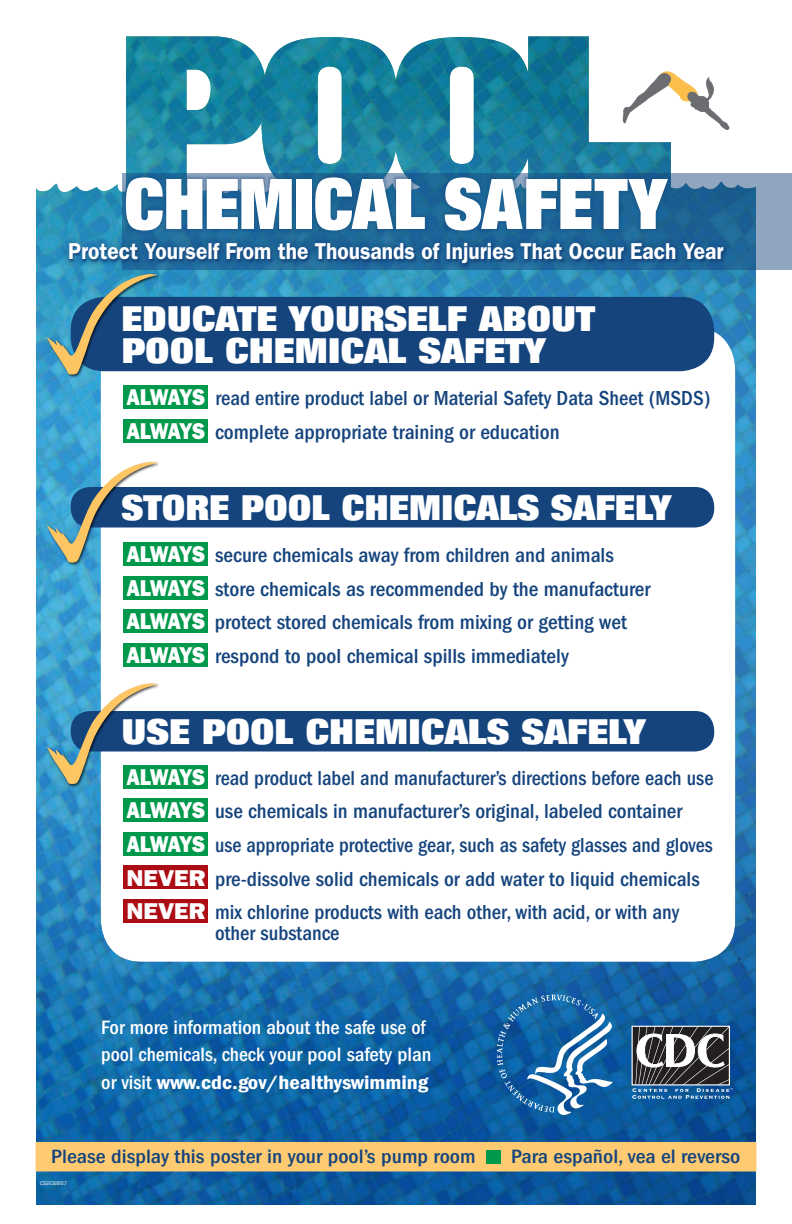
<style>
.page{position:relative;width:792px;height:1224px;background:#fff}
.page>*{position:absolute;margin:0;border:0;box-sizing:border-box;transform-origin:0 0}
.t1{font:800 70px "Folio Std";color:#fff;scale:.8 1}
.t2{font:800 34.7px/32px "Folio Std";color:#fff;scale:.95 1}
.t3{font:800 34.7px "Folio Std";color:#fff;scale:.92 1}
.body{font:600 23.1px "ITC Franklin Gothic Std";color:#fff;scale:.91 1}
.body-2{font:500 condensed 21px/20.9px "ITC Franklin Gothic Std";color:#15447d}
.body-3{font:500 condensed 20px/27.5px "ITC Franklin Gothic Std";color:#fff}
.body-4{font:500 condensed 20px "ITC Franklin Gothic Std";color:#15447d;scale:1.11 1}
.t4{font:5px "Eurostile LT Std";color:#fff}
.s1{font-family:"ITC Franklin Gothic Std Hvy";font-weight:400;font-stretch:normal;font-size:23px;color:#fff}
.s2{font-family:"ITC Franklin Gothic Std Dm Cd";font-weight:400;font-stretch:normal}
</style>
<div class="page">
<img style="left:36px;top:36px;width:720px;height:1169px">
<div style="left:121px;top:172px;width:671px;height:93px;background:#15447d;opacity:.73"></div>
<svg style="left:623px;top:67px;width:106px;height:63px"></svg>
<svg style="left:632px;top:1026px;width:101px;height:73px"></svg>
<svg style="left:497px;top:995px;width:116px;height:120px;background:#3377b0"></svg>
<div style="left:36px;top:1142px;width:720px;height:29px;background:#fecb72"></div>
<div style="left:487px;top:1150px;width:14px;height:14px;background:#00994b"></div>
<div style="left:71px;top:297px;width:643px;height:74px;background:#15447d;border-radius:34px"></div>
<div style="left:124px;top:419px;width:84px;height:24px;background:#00994b"></div>
<div style="left:124px;top:386px;width:84px;height:23px;background:#00994b"></div>
<img style="left:45px;top:272px;width:115px;height:108px">
<svg style="left:47px;top:274px;width:112px;height:101px"></svg>
<div style="left:71px;top:487px;width:643px;height:41px;background:#15447d;border-radius:19px"></div>
<div style="left:124px;top:576px;width:84px;height:23px;background:#00994b"></div>
<div style="left:124px;top:610px;width:84px;height:23px;background:#00994b"></div>
<div style="left:124px;top:542px;width:84px;height:23px;background:#00994b"></div>
<div style="left:124px;top:644px;width:84px;height:23px;background:#00994b"></div>
<img style="left:45px;top:460px;width:115px;height:109px">
<svg style="left:47px;top:462px;width:112px;height:101px"></svg>
<div style="left:124px;top:766px;width:84px;height:23px;background:#00994b"></div>
<div style="left:124px;top:866px;width:84px;height:23px;background:#ac0c13"></div>
<div style="left:124px;top:832px;width:84px;height:23px;background:#00994b"></div>
<div style="left:124px;top:900px;width:84px;height:23px;background:#ac0c13"></div>
<div style="left:124px;top:799px;width:84px;height:23px;background:#00994b"></div>
<div style="left:71px;top:711px;width:643px;height:41px;background:#15447d;border-radius:19px"></div>
<img style="left:45px;top:682px;width:115px;height:108px">
<svg style="left:47px;top:683px;width:112px;height:102px"></svg>
<div style="left:61px;top:235px;width:731px;height:51px;background:#15447d;opacity:.67"></div>
<p class="t1" style="left:124px;top:165px;width:680px">CHEMICAL SAFETY</p>
<p class="body" style="left:68px;top:238px;width:722px">Protect Yourself From the Thousands of Injuries That Occur Each Year</p>
<p class="t2" style="left:121px;top:304px;width:500px">EDUCATE YOURSELF ABOUT<br>POOL CHEMICAL SAFETY</p>
<p class="body-2" style="left:126px;top:388px;width:586px"><span class="s1">ALWAYS</span> read entire product label or Material Safety Data Sheet (MSDS)</p>
<p class="body-2" style="left:126px;top:422px;width:435px"><span class="s1">ALWAYS</span> complete appropriate training or education</p>
<p class="t3" style="left:121px;top:488px;width:599px">STORE POOL CHEMICALS SAFELY</p>
<p class="body-2" style="left:126px;top:545px;width:489px"><span class="s1">ALWAYS</span> secure chemicals away from children and animals</p>
<p class="body-2" style="left:126px;top:578px;width:526px"><span class="s1">ALWAYS</span> store chemicals as recommended by the manufacturer</p>
<p class="body-2" style="left:126px;top:612px;width:502px"><span class="s1">ALWAYS</span> protect stored chemicals from mixing or getting wet</p>
<p class="body-2" style="left:126px;top:646px;width:444px"><span class="s1">ALWAYS</span> respond to pool chemical spills immediately</p>
<p class="t2" style="left:121px;top:716px;width:553px">USE POOL CHEMICALS SAFELY</p>
<p class="body-2" style="left:126px;top:767px;width:589px"><span class="s1">ALWAYS</span> read product label and manufacturer’s directions before each use</p>
<p class="body-2" style="left:126px;top:801px;width:557px"><span class="s1">ALWAYS</span> use chemicals in manufacturer’s original, labeled container</p>
<p class="body-2" style="left:126px;top:835px;width:588px"><span class="s1">ALWAYS</span> use appropriate protective gear, such as safety glasses and gloves</p>
<p class="body-2" style="left:126px;top:869px;width:575px"><span class="s1">NEVER</span> pre-dissolve solid chemicals or add water to liquid chemicals</p>
<p class="body-2" style="left:215px;top:902px;width:466px;text-indent:-89px"><span class="s1">NEVER</span> mix chlorine products with each other, with acid, or with any other substance</p>
<p class="body-3" style="left:101px;top:1014px;width:332px">For more information about the safe use of pool chemicals, check your pool safety plan or visit <span class="s2">www.cdc.gov/healthyswimming</span></p>
<p class="body-4" style="left:51px;top:1145px;width:384px">Please display this poster in your pool’s pump room</p>
<p class="body-4" style="left:511px;top:1145px;width:208px">Para español, vea el reverso</p>
<p class="t4" style="left:40px;top:1180px;width:29px">CS202867</p>
</div>
